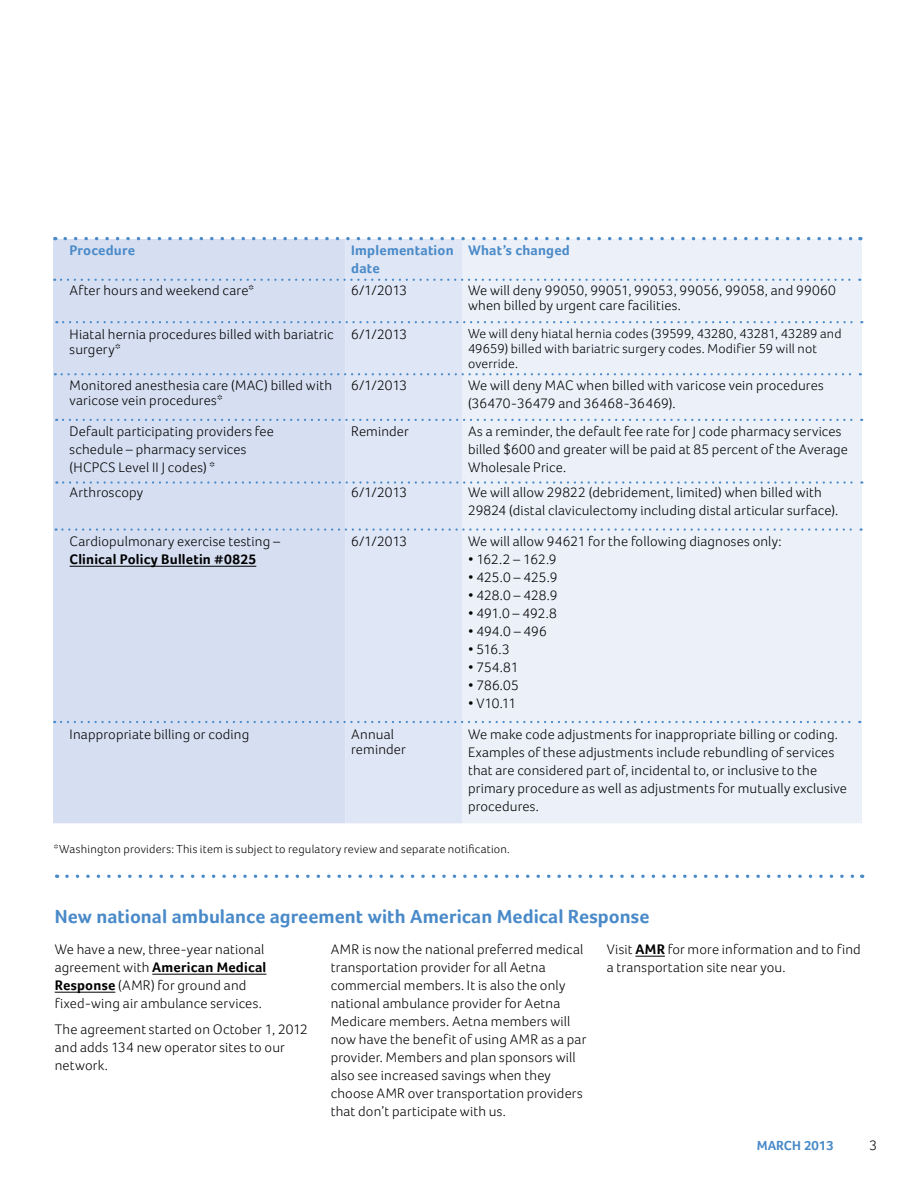
<style>
.page{position:relative;width:918px;height:1188px;background:#fff}
.page>*{position:absolute;margin:0;border:0;box-sizing:border-box;transform-origin:0 0}
.t1{font:700 19.5px "Foco";color:#4a8ac8}
.t2{font:300 14.25px/18px "Foco";letter-spacing:.01em;color:#000}
.t3{font:700 14.25px/18px "Foco";letter-spacing:.01em;color:#4a8ac8}
.t4{font:700 14.25px "Foco";letter-spacing:.01em;color:#000}
.t5{font:300 13.5px/15px "Foco";letter-spacing:.01em;color:#000}
.t6{font:700 13.5px "Foco";color:#4a8ac8}
.t7{font:300 12px "Foco";letter-spacing:.02em;color:#000}
.s1{font-weight:700}
</style>
<div class="page">
<hr style="left:152px;top:974px;width:114px;height:1px;background:#000">
<hr style="left:55px;top:992px;width:60px;height:1px;background:#000">
<hr style="left:635px;top:956px;width:30px;height:1px;background:#000">
<svg style="left:67px;top:875px;width:796px;height:3px"></svg>
<div style="left:53px;top:239px;width:292px;height:584px;background:#d6dff2"></div>
<div style="left:345px;top:240px;width:117px;height:583px;background:#dfe6f5"></div>
<div style="left:462px;top:239px;width:400px;height:584px;background:#ecf0f9"></div>
<hr style="left:70px;top:566px;width:186px;height:1px;background:#000">
<svg style="left:65px;top:237px;width:796px;height:3px"></svg>
<svg style="left:61px;top:279px;width:799px;height:2px;background:#bcd0ea"></svg>
<svg style="left:63px;top:321px;width:799px;height:2px;background:#bad0e9"></svg>
<svg style="left:62px;top:373px;width:799px;height:2px;background:#bcd0ea"></svg>
<svg style="left:63px;top:419px;width:799px;height:2px;background:#bacfe9"></svg>
<svg style="left:63px;top:481px;width:799px;height:3px;background:#c5d6ed"></svg>
<svg style="left:56px;top:528px;width:806px;height:3px;background:#c5d6ed"></svg>
<svg style="left:61px;top:721px;width:799px;height:2px;background:#b9cee9"></svg>
<p class="t3" style="left:70px;top:241px;width:67px">Procedure</p>
<p class="t3" style="left:351px;top:241px;width:104px">Implementation date</p>
<p class="t3" style="left:468px;top:241px;width:103px">What’s changed</p>
<p class="t2" style="left:70px;top:281px;width:186px">After hours and weekend care*</p>
<p class="t2" style="left:351px;top:281px;width:57px">6/1/2013</p>
<p class="t2" style="left:468px;top:283px;width:369px;line-height:15px">We will deny 99050, 99051, 99053, 99056, 99058, and 99060 when billed by urgent care facilities.</p>
<p class="t2" style="left:70px;top:326px;width:265px;line-height:15px">Hiatal hernia procedures billed with bariatric surgery*</p>
<p class="t2" style="left:351px;top:325px;width:57px">6/1/2013</p>
<p class="t5" style="left:468px;top:326px;width:375px">We will deny hiatal hernia codes (39599, 43280, 43281, 43289 and<br>49659) billed with bariatric surgery codes. Modifier 59 will not override.</p>
<p class="t2" style="left:70px;top:378px;width:264px;line-height:15px">Monitored anesthesia care (MAC) billed with varicose vein procedures*</p>
<p class="t2" style="left:351px;top:376px;width:57px">6/1/2013</p>
<p class="t2" style="left:468px;top:376px;width:357px">We will deny MAC when billed with varicose vein procedures (36470-36479 and 36468-36469).</p>
<p class="t2" style="left:70px;top:422px;width:206px">Default participating providers fee schedule – pharmacy services (HCPCS Level II J codes) *</p>
<p class="t2" style="left:351px;top:422px;width:59px">Reminder</p>
<p class="t2" style="left:468px;top:422px;width:381px">As a reminder, the default fee rate for J code pharmacy services billed $600 and greater will be paid at 85 percent of the Average<br>Wholesale Price.</p>
<p class="t2" style="left:70px;top:483px;width:75px">Arthroscopy</p>
<p class="t2" style="left:351px;top:483px;width:57px">6/1/2013</p>
<p class="t2" style="left:468px;top:483px;width:372px">We will allow 29822 (debridement, limited) when billed with<br>29824 (distal claviculectomy including distal articular surface).</p>
<p class="t2" style="left:70px;top:533px;width:212px">Cardiopulmonary exercise testing –</p>
<p class="t4" style="left:70px;top:551px;width:188px">Clinical Policy Bulletin #0825</p>
<p class="t2" style="left:351px;top:533px;width:57px">6/1/2013</p>
<p class="t2" style="left:468px;top:533px;width:315px">We will allow 94621 for the following diagnoses only:</p>
<p class="t2" style="left:468px;top:551px;width:90px">• 162.2 – 162.9</p>
<p class="t2" style="left:468px;top:569px;width:91px">• 425.0 – 425.9</p>
<p class="t2" style="left:468px;top:587px;width:91px">• 428.0 – 428.9</p>
<p class="t2" style="left:468px;top:605px;width:90px">• 491.0 – 492.8</p>
<p class="t2" style="left:468px;top:623px;width:80px">• 494.0 – 496</p>
<p class="t2" style="left:468px;top:641px;width:43px">• 516.3</p>
<p class="t2" style="left:468px;top:659px;width:52px">• 754.81</p>
<p class="t2" style="left:468px;top:677px;width:52px">• 786.05</p>
<p class="t2" style="left:468px;top:695px;width:50px">• V10.11</p>
<p class="t2" style="left:70px;top:725px;width:181px">Inappropriate billing or coding</p>
<p class="t2" style="left:351px;top:727px;width:56px;line-height:15px">Annual reminder</p>
<p class="t2" style="left:468px;top:725px;width:381px">We make code adjustments for inappropriate billing or coding.<br>Examples of these adjustments include rebundling of services that are considered part of, incidental to, or inclusive to the primary procedure as well as adjustments for mutually exclusive procedures.</p>
<p class="t7" style="left:54px;top:842px;width:458px">*Washington providers: This item is subject to regulatory review and separate notification.</p>
<h1 class="t1" style="left:55px;top:905px;width:596px">New national ambulance agreement with American Medical Response</h1>
<p class="t2" style="left:55px;top:941px;width:213px">We have a new, three-year national agreement with <span class="s1">American Medical Response</span> (AMR) for ground and fixed-wing air ambulance services.</p>
<p class="t2" style="left:55px;top:1020px;width:255px">The agreement started on October 1, 2012 and adds 134 new operator sites to our network.</p>
<p class="t2" style="left:331px;top:941px;width:257px">AMR is now the national preferred medical transportation provider for all Aetna commercial members. It is also the only national ambulance provider for Aetna Medicare members. Aetna members will now have the benefit of using AMR as a par provider. Members and plan sponsors will also see increased savings when they choose AMR over transportation providers that don’t participate with us.</p>
<p class="t2" style="left:607px;top:941px;width:256px">Visit <span class="s1">AMR</span> for more information and to find a transportation site near you.</p>
<p class="t6" style="left:757px;top:1137px;width:78px">MARCH 2013</p>
<p class="t2" style="left:869px;top:1136px;width:9px">3</p>
</div>
